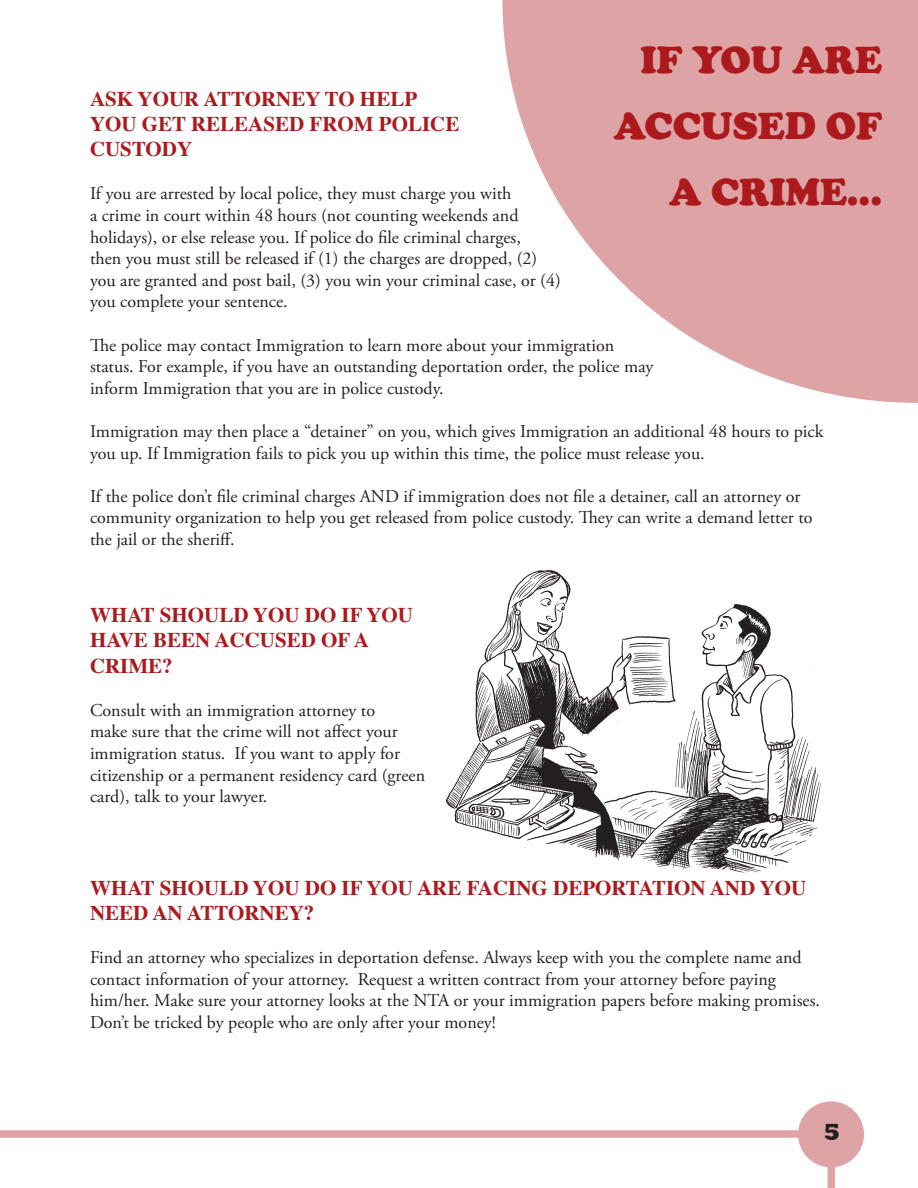
<style>
.page{position:relative;width:918px;height:1188px;background:#fff}
.page>*{position:absolute;margin:0;border:0;box-sizing:border-box;transform-origin:0 0}
.Heading_1{font:900 39px/66px "Cooper";color:#ac1a1e;text-align:right}
.Heading_2{font:700 21px/25.2px "Times";color:#ac1a1e}
.Main_Text{font:18px/21.6px "Adobe Garamond Pro";color:#231f20}
.Bubble_Text{font:18px/21.6px "Adobe Garamond Pro";color:#231f20}
</style>
<div class="page">
<div style="left:0;top:1130px;width:800px;height:8px;background:#dea3a5"></div>
<div style="left:798px;top:1101px;width:66px;height:66px;background:#dea3a5;border-radius:50%"></div>
<div style="left:828px;top:1158px;width:7px;height:30px;background:#dea3a5"></div>
<svg style="left:502px;top:0;width:416px;height:403px;fill:#dea3a5"></svg>
<img style="left:446px;top:570px;width:375px;height:303px">
<p class="Heading_1" style="left:614px;top:27px;width:270px">IF YOU ARE<br>ACCUSED OF<br>A CRIME...</p>
<p class="Heading_2" style="left:90px;top:84px;width:371px">ASK YOUR ATTORNEY TO HELP<br>YOU GET RELEASED FROM POLICE<br>CUSTODY</p>
<p class="Main_Text" style="left:90px;top:183px;width:472px">If you are arrested by local police, they must charge you with<br>a crime in court within 48 hours (not counting weekends and holidays), or else release you. If police do file criminal charges,<br>then you must still be released if (1) the charges are dropped, (2) you are granted and post bail, (3) you win your criminal case, or (4) you complete your sentence.</p>
<p class="Main_Text" style="left:90px;top:335px;width:565px">The police may contact Immigration to learn more about your immigration status. For example, if you have an outstanding deportation order, the police may inform Immigration that you are in police custody.</p>
<p class="Main_Text" style="left:90px;top:421px;width:735px">Immigration may then place a “detainer” on you, which gives Immigration an additional 48 hours to pick you up. If Immigration fails to pick you up within this time, the police must release you.</p>
<p class="Main_Text" style="left:90px;top:486px;width:724px">If the police don’t file criminal charges AND if immigration does not file a detainer, call an attorney or community organization to help you get released from police custody. They can write a demand letter to the jail or the sheriff.</p>
<p class="Heading_2" style="left:90px;top:600px;width:325px">WHAT SHOULD YOU DO IF YOU<br>HAVE BEEN ACCUSED OF A<br>CRIME?</p>
<p class="Bubble_Text" style="left:90px;top:700px;width:337px">Consult with an immigration attorney to<br>make sure that the crime will not affect your immigration status. If you want to apply for citizenship or a permanent residency card (green card), talk to your lawyer.</p>
<p class="Heading_2" style="left:90px;top:873px;width:718px">WHAT SHOULD YOU DO IF YOU ARE FACING DEPORTATION AND YOU<br>NEED AN ATTORNEY?</p>
<p class="Bubble_Text" style="left:90px;top:947px;width:731px">Find an attorney who specializes in deportation defense. Always keep with you the complete name and contact information of your attorney. Request a written contract from your attorney before paying him/her. Make sure your attorney looks at the NTA or your immigration papers before making promises.<br>Don’t be tricked by people who are only after your money!</p>
</div>
